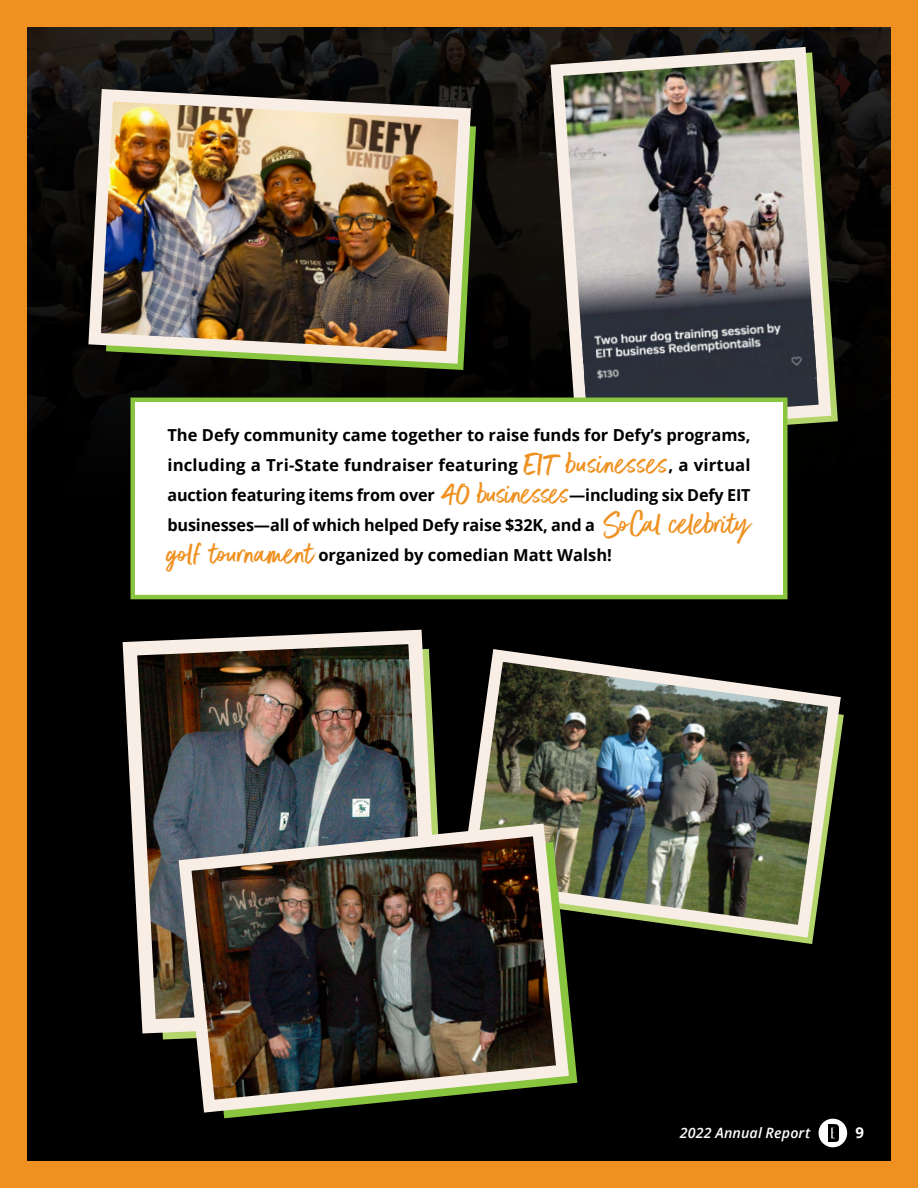
<style>
.page{position:relative;width:918px;height:1188px;background:#ef9120}
.page>*{position:absolute;margin:0;border:0;box-sizing:border-box;transform-origin:0 0}
.t1{font:700 16.5px/30px "Open Sans";color:#000;text-align:justify}
.t2{font:700 15px "Open Sans";color:#fff}
.t3{font:italic 600 14.25px "Open Sans";letter-spacing:.01em;color:#fff}
.s1{font-family:"Better Times";font-weight:400;font-size:36px;color:#ef9120}
</style>
<div class="page">
<div style="left:27px;top:27px;width:864px;height:1134px;background:#000"></div>
<img style="left:27px;top:27px;width:864px;height:383px">
<img style="left:122px;top:629px;width:316px;height:411px">
<img style="left:470px;top:649px;width:374px;height:295px">
<img style="left:172px;top:817px;width:403px;height:302px">
<img style="left:82px;top:83px;width:395px;height:287px">
<svg style="left:838px;top:46px;width:6px;height:364px"></svg>
<img style="left:544px;top:41px;width:294px;height:384px">
<img style="left:581px;top:316px;width:236px;height:79px">
<div style="left:130px;top:398px;width:658px;height:201px;background:#fff;border:4px solid #89c53f"></div>
<div style="left:819px;top:1119px;width:28px;height:28px;background:#fff;border-radius:50%"></div>
<img style="left:828px;top:1124px;width:11px;height:18px">
<p class="t1" style="left:167px;top:420px;width:585px">The Defy community came together to raise funds for Defy’s programs, including a Tri-State fundraiser featuring <span class="s1">EIT businesses</span>, a virtual auction featuring items from over <span class="s1">40 businesses</span>—including six Defy EIT businesses—all of which helped Defy raise $32K, and a <span class="s1">SoCal celebrity golf tournament</span> organized by comedian Matt Walsh!</p>
<p class="t3" style="left:680px;top:1123px;width:132px">2022 Annual Report</p>
<p class="t2" style="left:855px;top:1122px;width:10px">9</p>
</div>
